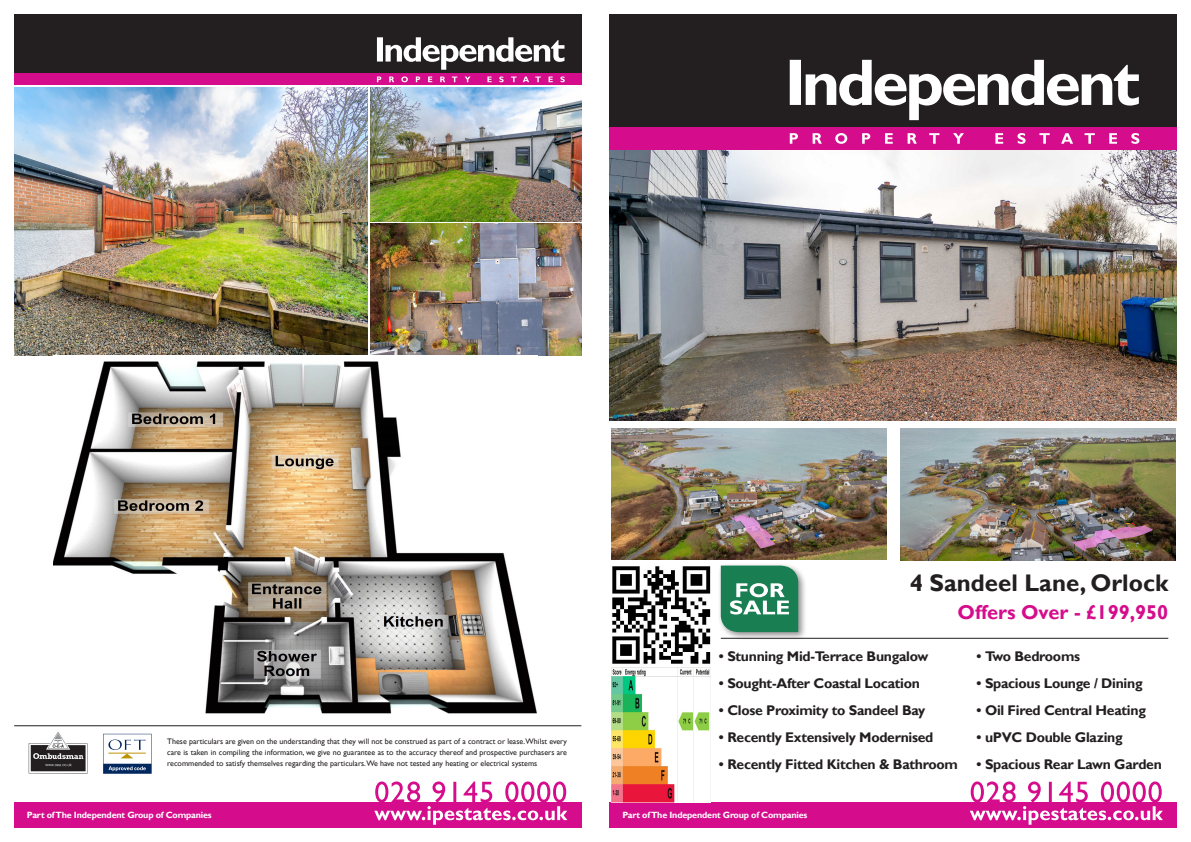
<style>
.page{position:relative;width:1191px;height:842px;background:#fff}
.page>*{position:absolute;margin:0;border:0;box-sizing:border-box;transform-origin:0 0}
.t1{font:700 24px "Gill Sans";color:#231f20}
.t2{font:700 20px "Gill Sans";color:#d50d8c}
.t3{font:700 14px "Gill Sans";letter-spacing:-.02em;color:#231f20}
.t4{font:700 9px "Gill Sans";letter-spacing:-.02em;color:#fff}
.t5{font:8px/11px "Gill Sans";color:#231f20;text-align:justify}
</style>
<div class="page">
<div style="left:609px;top:14px;width:567px;height:136px;background:#231f20"></div>
<div style="left:609px;top:128px;width:567px;height:22px;background:#d50d8c"></div>
<div style="left:609px;top:802px;width:567px;height:26px;background:#d50d8c"></div>
<svg style="left:970px;top:781px;width:193px;height:44px"></svg>
<svg style="left:789px;top:60px;width:349px;height:60px"></svg>
<svg style="left:789px;top:133px;width:350px;height:11px"></svg>
<div style="left:14px;top:14px;width:567px;height:71px;background:#231f20"></div>
<svg style="left:377px;top:37px;width:187px;height:33px"></svg>
<div style="left:14px;top:74px;width:567px;height:11px;background:#d50d8c"></div>
<svg style="left:377px;top:76px;width:188px;height:6px"></svg>
<div style="left:14px;top:802px;width:567px;height:26px;background:#d50d8c"></div>
<svg style="left:374px;top:781px;width:193px;height:44px"></svg>
<img style="left:28px;top:732px;width:59px;height:41px">
<svg style="left:103px;top:734px;width:49px;height:40px"></svg>
<hr style="left:14px;top:725px;width:567px;height:1px;background:#231f20">
<img style="left:14px;top:87px;width:353px;height:268px">
<div style="left:717px;top:562px;width:90px;height:79px;background:#231f20;opacity:.5"></div>
<svg style="left:721px;top:566px;width:77px;height:66px;background:#40936f"></svg>
<img style="left:611px;top:667px;width:99px;height:135px">
<img style="left:609px;top:150px;width:567px;height:271px">
<hr style="left:721px;top:638px;width:447px;height:1px;background:#231f20">
<img style="left:370px;top:87px;width:211px;height:134px">
<img style="left:370px;top:223px;width:211px;height:132px">
<img style="left:612px;top:566px;width:98px;height:98px">
<img style="left:54px;top:361px;width:483px;height:353px">
<img style="left:611px;top:428px;width:275px;height:132px">
<img style="left:900px;top:429px;width:275px;height:132px">
<p class="t1" style="left:909px;top:568px;width:260px">4 Sandeel Lane, Orlock</p>
<p class="t5" style="left:167px;top:736px;width:401px">These particulars are given on the understanding that they will not be construed as part of a contract or lease.Whilst every care is taken in compiling the information, we give no guarantee as to the accuracy thereof and prospective purchasers are recommended to satisfy themselves regarding the particulars.We have not tested any heating or electrical systems</p>
<p class="t2" style="left:957px;top:600px;width:212px">Offers Over - £199,950</p>
<p class="t3" style="left:719px;top:648px;width:211px">• Stunning Mid-Terrace Bungalow</p>
<p class="t3" style="left:719px;top:675px;width:203px">• Sought-After Coastal Location</p>
<p class="t3" style="left:719px;top:702px;width:208px">• Close Proximity to Sandeel Bay</p>
<p class="t3" style="left:719px;top:729px;width:216px">• Recently Extensively Modernised</p>
<p class="t3" style="left:719px;top:756px;width:241px">• Recently Fitted Kitchen &amp; Bathroom</p>
<p class="t3" style="left:976px;top:648px;width:105px">• Two Bedrooms</p>
<p class="t3" style="left:976px;top:675px;width:168px">• Spacious Lounge / Dining</p>
<p class="t3" style="left:976px;top:702px;width:171px">• Oil Fired Central Heating</p>
<p class="t3" style="left:976px;top:729px;width:148px">• uPVC Double Glazing</p>
<p class="t3" style="left:976px;top:756px;width:187px">• Spacious Rear Lawn Garden</p>
<p class="t4" style="left:27px;top:809px;width:186px">Part of The Independent Group of Companies</p>
<p class="t4" style="left:622px;top:809px;width:186px">Part of The Independent Group of Companies</p>
</div>
